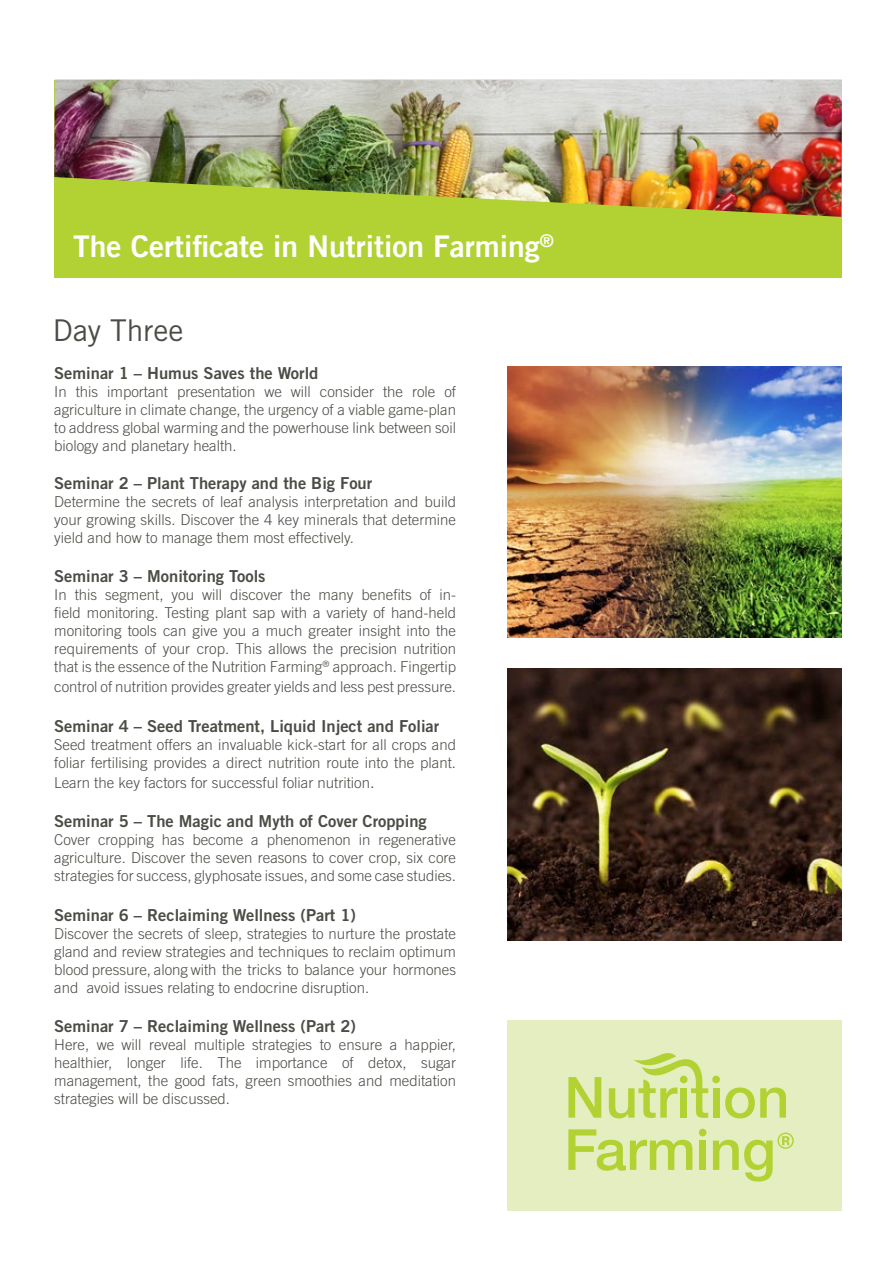
<style>
.page{position:relative;width:893px;height:1263px;background:#fff}
.page>*{position:absolute;margin:0;border:0;box-sizing:border-box;transform-origin:0 0}
.t1{font:30px "Trade Gothic LT Bold Two";color:#fff}
.t2{font:30px "Trade Gothic";color:#4c4c46}
.t3{font:16.5px "Trade Gothic Bold Two";color:#4c4c46}
.t4{font:300 15px/18px "Trade Gothic";color:#4c4c46;text-align:justify}
.s1{font-size:16.5px}
</style>
<div class="page">
<img style="left:507px;top:367px;width:335px;height:271px">
<img style="left:507px;top:669px;width:335px;height:272px">
<div style="left:507px;top:1020px;width:335px;height:191px;background:#e5eec1"></div>
<svg style="left:568px;top:1077px;width:33px;height:41px"></svg>
<div style="left:713px;top:1088px;width:6px;height:30px;background:#b2d234"></div>
<svg style="left:725px;top:1087px;width:61px;height:31px"></svg>
<svg style="left:568px;top:1129px;width:124px;height:42px"></svg>
<div style="left:699px;top:1140px;width:7px;height:30px;background:#b2d234"></div>
<div style="left:712px;top:1076px;width:8px;height:7px;background:#b2d234;border-radius:50%"></div>
<div style="left:699px;top:1129px;width:7px;height:7px;background:#b2d234;border-radius:50%"></div>
<svg style="left:609px;top:1053px;width:99px;height:65px"></svg>
<svg style="left:713px;top:1132px;width:81px;height:49px"></svg>
<div style="left:54px;top:80px;width:788px;height:197px;background:#b2d234"></div>
<img style="left:54px;top:80px;width:788px;height:137px">
<h1 class="t1" style="left:73px;top:227px;width:482px">The Certificate in Nutrition Farming<sup>®</sup></h1>
<h1 class="t2" style="left:53px;top:313px;width:132px">Day Three</h1>
<p class="t3" style="left:54px;top:363px;width:266px">Seminar 1 – Humus Saves the World</p>
<p class="t4" style="left:54px;top:382px;width:403px">In this important presentation we will consider the role of agriculture in climate change, the urgency of a viable game-plan to address global warming and the powerhouse link between soil biology and planetary health.</p>
<p class="t3" style="left:54px;top:473px;width:320px">Seminar 2 – Plant Therapy and the Big Four</p>
<p class="t4" style="left:54px;top:492px;width:403px">Determine the secrets of leaf analysis interpretation and build your growing skills. Discover the 4 key minerals that determine yield and how to manage them most effectively.</p>
<p class="t3" style="left:54px;top:566px;width:213px">Seminar 3 – Monitoring Tools</p>
<p class="t4" style="left:54px;top:586px;width:403px">In this segment, you will discover the many benefits of in&shy;field monitoring. Testing plant sap with a variety of hand-held monitoring tools can give you a much greater insight into the requirements of your crop. This allows the precision nutrition that is the essence of the Nutrition Farming<sup>®</sup> approach. Fingertip</p>
<p class="t4" style="left:54px;top:678px;width:403px">control of nutrition provides greater yields and less pest pressure.</p>
<p class="t3" style="left:54px;top:716px;width:387px">Seminar 4 – Seed Treatment, Liquid Inject and Foliar</p>
<p class="t4" style="left:54px;top:735px;width:403px">Seed treatment offers an invaluable kick-start for all crops and foliar fertilising provides a direct nutrition route into the plant.</p>
<p class="t4" style="left:54px;top:773px;width:322px">Learn the key factors for successful foliar nutrition<span class="s1">.</span></p>
<p class="t3" style="left:54px;top:811px;width:374px">Seminar 5 – The Magic and Myth of Cover Cropping</p>
<p class="t4" style="left:54px;top:831px;width:403px">Cover cropping has become a phenomenon in regenerative agriculture. Discover the seven reasons to cover crop, six core strategies for success, glyphosate issues, and some case studies.</p>
<p class="t3" style="left:54px;top:905px;width:303px">Seminar 6 – Reclaiming Wellness (Part 1)</p>
<p class="t4" style="left:54px;top:924px;width:403px">Discover the secrets of sleep, strategies to nurture the prostate gland and review strategies and techniques to reclaim optimum blood pressure, along with the tricks to balance your hormones and avoid issues relating to endocrine disruption.</p>
<p class="t3" style="left:54px;top:1016px;width:303px">Seminar 7 – Reclaiming Wellness (Part 2)</p>
<p class="t4" style="left:54px;top:1036px;width:403px">Here, we will reveal multiple strategies to ensure a happier, healthier, longer life. The importance of detox, sugar management, the good fats, green smoothies and meditation strategies will be discussed.</p>
</div>
